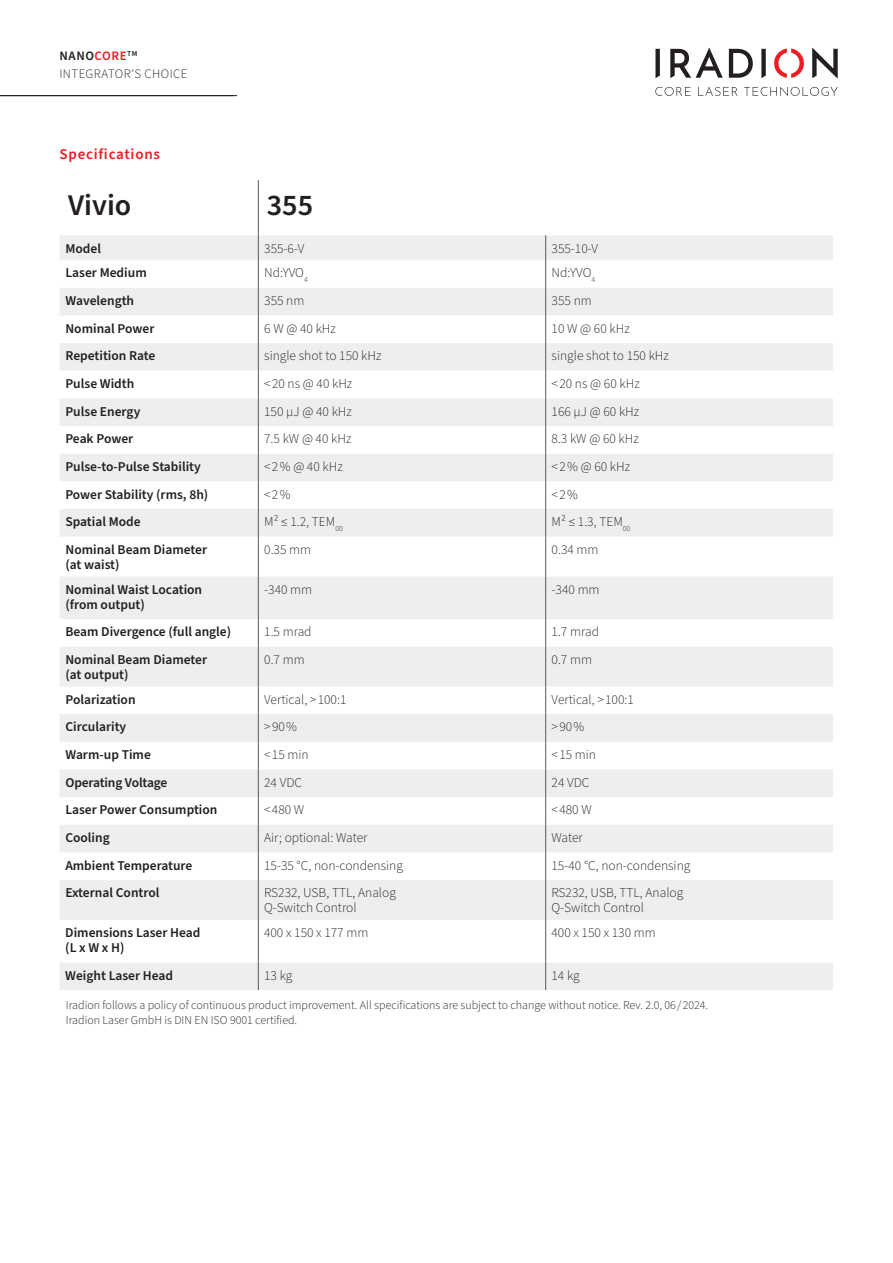
<style>
.page{position:relative;width:893px;height:1263px;background:#fff}
.page>*{position:absolute;margin:0;border:0;box-sizing:border-box;transform-origin:0 0}
.t1{font:600 30px "Source Sans Pro";color:#231f20}
.t2{font:600 15px "Source Sans Pro";letter-spacing:.05em;color:#ee1d23}
.t3{font:300 13.5px/15px "Source Sans Pro";color:#231f20}
.t4{font:600 13.5px/15px "Source Sans Pro";color:#231f20}
.t5{font:300 12.9px/18px "Source Sans Pro";letter-spacing:.03em;color:#231f20}
.t6{font:300 12px/15px "Source Sans Pro";color:#231f20}
.s1{font-weight:600}
.s2{font-weight:600;color:#ee1d23}
</style>
<div class="page">
<svg style="left:60px;top:235px;width:198px;height:685px;fill:#eeeeef"></svg>
<svg style="left:259px;top:235px;width:574px;height:685px;fill:#eeeeef"></svg>
<hr style="left:258px;top:180px;width:1px;height:55px;background:#57585a">
<svg style="left:258px;top:235px;width:1px;height:302px"></svg>
<svg style="left:545px;top:235px;width:1px;height:302px"></svg>
<hr style="left:258px;top:537px;width:1px;height:39px;background:#57585a">
<hr style="left:545px;top:537px;width:1px;height:39px;background:#57585a">
<hr style="left:258px;top:576px;width:1px;height:43px;background:#57585a">
<hr style="left:545px;top:576px;width:1px;height:43px;background:#57585a">
<svg style="left:258px;top:619px;width:1px;height:28px"></svg>
<svg style="left:545px;top:619px;width:1px;height:28px"></svg>
<hr style="left:258px;top:647px;width:1px;height:39px;background:#57585a">
<hr style="left:545px;top:647px;width:1px;height:39px;background:#57585a">
<svg style="left:258px;top:686px;width:1px;height:194px"></svg>
<svg style="left:545px;top:686px;width:1px;height:194px"></svg>
<hr style="left:258px;top:880px;width:1px;height:40px;background:#57585a">
<hr style="left:545px;top:880px;width:1px;height:40px;background:#57585a">
<hr style="left:258px;top:920px;width:1px;height:42px;background:#57585a">
<hr style="left:545px;top:920px;width:1px;height:42px;background:#57585a">
<div style="left:60px;top:962px;width:773px;height:28px;background:#eeeeef"></div>
<svg style="left:655px;top:87px;width:36px;height:9px"></svg>
<svg style="left:698px;top:87px;width:40px;height:9px"></svg>
<svg style="left:744px;top:87px;width:94px;height:9px"></svg>
<svg style="left:655px;top:49px;width:5px;height:29px"></svg>
<svg style="left:729px;top:49px;width:24px;height:29px"></svg>
<svg style="left:761px;top:49px;width:5px;height:29px"></svg>
<svg style="left:774px;top:49px;width:30px;height:29px"></svg>
<svg style="left:812px;top:48px;width:26px;height:31px"></svg>
<svg style="left:670px;top:48px;width:53px;height:30px"></svg>
<hr style="left:0;top:95px;width:237px;height:1px;background:#231f20">
<p class="t5" style="left:60px;top:47px;width:129px"><span class="s1">NANO</span><span class="s2">CORE</span><sup>TM<br></sup>INTEGRATOR‘S CHOICE</p>
<p class="t2" style="left:60px;top:144px;width:102px">Specifications</p>
<h1 class="t1" style="left:68px;top:185px;width:65px">Vivio</h1>
<h1 class="t1" style="left:267px;top:185px;width:48px">355</h1>
<p class="t4" style="left:65px;top:241px;width:37px">Model</p>
<p class="t3" style="left:264px;top:241px;width:42px">355-6-V</p>
<p class="t3" style="left:552px;top:241px;width:48px">355-10-V</p>
<p class="t4" style="left:65px;top:266px;width:83px">Laser Medium</p>
<p class="t3" style="left:264px;top:266px;width:45px">Nd:YVO<sub>4</sub></p>
<p class="t3" style="left:552px;top:266px;width:45px">Nd:YVO<sub>4</sub></p>
<p class="t4" style="left:65px;top:293px;width:70px">Wavelength</p>
<p class="t3" style="left:264px;top:293px;width:42px">355 nm</p>
<p class="t3" style="left:552px;top:293px;width:42px">355 nm</p>
<p class="t4" style="left:65px;top:321px;width:90px">Nominal Power</p>
<p class="t3" style="left:264px;top:321px;width:73px">6 W @ 40 kHz</p>
<p class="t3" style="left:552px;top:321px;width:80px">10 W @ 60 kHz</p>
<p class="t4" style="left:65px;top:349px;width:91px">Repetition Rate</p>
<p class="t3" style="left:264px;top:349px;width:119px">single shot to 150 kHz</p>
<p class="t3" style="left:552px;top:349px;width:119px">single shot to 150 kHz</p>
<p class="t4" style="left:65px;top:376px;width:70px">Pulse Width</p>
<p class="t3" style="left:264px;top:376px;width:90px">&lt; 20 ns @ 40 kHz</p>
<p class="t3" style="left:552px;top:376px;width:90px">&lt; 20 ns @ 60 kHz</p>
<p class="t4" style="left:65px;top:404px;width:76px">Pulse Energy</p>
<p class="t3" style="left:264px;top:404px;width:89px">150 µJ @ 40 kHz</p>
<p class="t3" style="left:552px;top:404px;width:89px">166 µJ @ 60 kHz</p>
<p class="t4" style="left:65px;top:432px;width:69px">Peak Power</p>
<p class="t3" style="left:264px;top:432px;width:89px">7.5 kW @ 40 kHz</p>
<p class="t3" style="left:552px;top:432px;width:89px">8.3 kW @ 60 kHz</p>
<p class="t4" style="left:65px;top:459px;width:137px">Pulse-to-Pulse Stability</p>
<p class="t3" style="left:264px;top:459px;width:80px">&lt; 2 % @ 40 kHz</p>
<p class="t3" style="left:552px;top:459px;width:80px">&lt; 2 % @ 60 kHz</p>
<p class="t4" style="left:65px;top:487px;width:144px">Power Stability (rms, 8h)</p>
<p class="t3" style="left:264px;top:487px;width:28px">&lt; 2 %</p>
<p class="t3" style="left:552px;top:487px;width:28px">&lt; 2 %</p>
<p class="t4" style="left:65px;top:515px;width:77px">Spatial Mode</p>
<p class="t3" style="left:264px;top:515px;width:80px">M² ≤ 1.2, TEM<sub>00</sub></p>
<p class="t3" style="left:552px;top:515px;width:80px">M² ≤ 1.3, TEM<sub>00</sub></p>
<p class="t4" style="left:65px;top:542px;width:143px">Nominal Beam Diameter (at waist)</p>
<p class="t3" style="left:264px;top:542px;width:48px">0.35 mm</p>
<p class="t3" style="left:552px;top:542px;width:48px">0.34 mm</p>
<p class="t4" style="left:65px;top:582px;width:138px">Nominal Waist Location (from output)</p>
<p class="t3" style="left:264px;top:582px;width:49px">-340 mm</p>
<p class="t3" style="left:552px;top:582px;width:49px">-340 mm</p>
<p class="t4" style="left:65px;top:625px;width:167px">Beam Divergence (full angle)</p>
<p class="t3" style="left:264px;top:625px;width:49px">1.5 mrad</p>
<p class="t3" style="left:552px;top:625px;width:49px">1.7 mrad</p>
<p class="t4" style="left:65px;top:652px;width:143px">Nominal Beam Diameter (at output)</p>
<p class="t3" style="left:264px;top:652px;width:42px">0.7 mm</p>
<p class="t3" style="left:552px;top:652px;width:42px">0.7 mm</p>
<p class="t4" style="left:65px;top:692px;width:72px">Polarization</p>
<p class="t3" style="left:264px;top:692px;width:84px">Vertical, &gt; 100:1</p>
<p class="t3" style="left:552px;top:692px;width:84px">Vertical, &gt; 100:1</p>
<p class="t4" style="left:65px;top:720px;width:62px">Circularity</p>
<p class="t3" style="left:264px;top:720px;width:34px">&gt; 90 %</p>
<p class="t3" style="left:552px;top:720px;width:34px">&gt; 90 %</p>
<p class="t4" style="left:65px;top:747px;width:87px">Warm-up Time</p>
<p class="t3" style="left:264px;top:747px;width:46px">&lt; 15 min</p>
<p class="t3" style="left:552px;top:747px;width:46px">&lt; 15 min</p>
<p class="t4" style="left:65px;top:775px;width:104px">Operating Voltage</p>
<p class="t3" style="left:264px;top:775px;width:39px">24 VDC</p>
<p class="t3" style="left:552px;top:775px;width:39px">24 VDC</p>
<p class="t4" style="left:65px;top:803px;width:154px">Laser Power Consumption</p>
<p class="t3" style="left:264px;top:803px;width:42px">&lt; 480 W</p>
<p class="t3" style="left:551px;top:803px;width:42px">&lt; 480 W</p>
<p class="t4" style="left:65px;top:830px;width:46px">Cooling</p>
<p class="t3" style="left:264px;top:830px;width:105px">Air; optional: Water</p>
<p class="t3" style="left:551px;top:830px;width:33px">Water</p>
<p class="t4" style="left:65px;top:858px;width:129px">Ambient Temperature</p>
<p class="t3" style="left:264px;top:858px;width:140px">15-35 °C, non-condensing</p>
<p class="t3" style="left:551px;top:858px;width:140px">15-40 °C, non-condensing</p>
<p class="t4" style="left:65px;top:886px;width:96px">External Control</p>
<p class="t3" style="left:264px;top:886px;width:133px">RS232, USB, TTL, Analog<br>Q-Switch Control</p>
<p class="t3" style="left:551px;top:886px;width:133px">RS232, USB, TTL, Analog<br>Q-Switch Control</p>
<p class="t4" style="left:65px;top:925px;width:137px">Dimensions Laser Head (L x W x H)</p>
<p class="t3" style="left:264px;top:925px;width:106px">400 x 150 x 177 mm</p>
<p class="t3" style="left:551px;top:925px;width:106px">400 x 150 x 130 mm</p>
<p class="t4" style="left:65px;top:968px;width:109px">Weight Laser Head</p>
<p class="t3" style="left:264px;top:968px;width:30px">13 kg</p>
<p class="t3" style="left:551px;top:968px;width:30px">14 kg</p>
<p class="t6" style="left:66px;top:998px;width:644px">Iradion follows a policy of continuous product improvement. All specifications are subject to change without notice. Rev. 2.0, 06 / 2024.<br>Iradion Laser GmbH is DIN EN ISO 9001 certified.</p>
</div>
